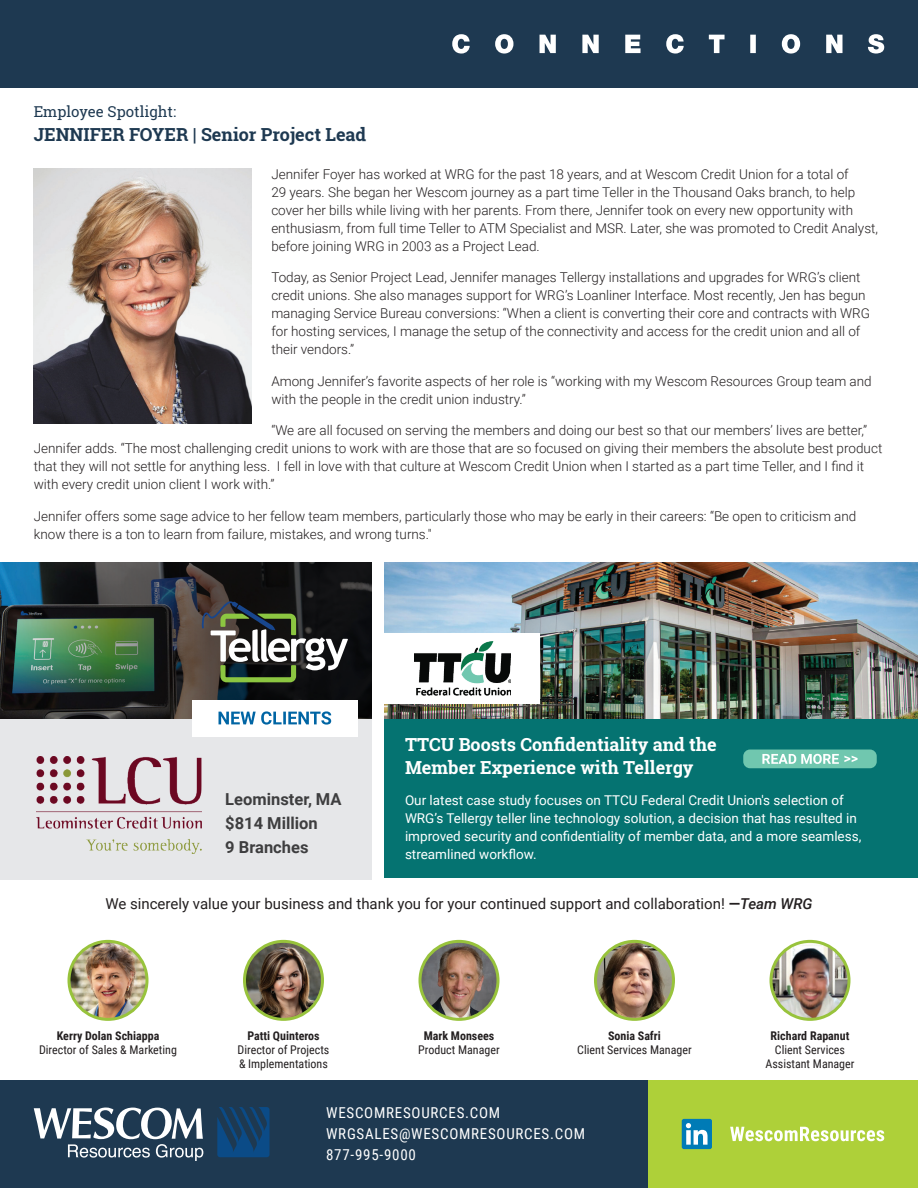
<style>
.page{position:relative;width:918px;height:1188px;background:#fff}
.page>*{position:absolute;margin:0;border:0;box-sizing:border-box;transform-origin:0 0}
.t1{font:700 18px/22.5px "Roboto Slab";color:#fff}
.t2{font:700 18px "Roboto Slab";color:#1e3951}
.t3{font:700 16.5px/24px "Roboto";color:#3e3e3f}
.t4{font:15px "Roboto";color:#231f20}
.t5{font:15px/21px "Roboto Condensed";letter-spacing:.05em;color:#fff}
.t6{font:15px "Roboto Slab";color:#1e3951}
.t7{font:300 13.5px/18px "Roboto";color:#231f20}
.t8{font:13.5px/18px "Roboto";color:#fff}
.t9{font:12px/13.5px "Roboto Condensed";color:#231f20}
.t10{font:700 12px "Roboto Condensed";color:#231f20}
.s1{font-weight:700}
.s2{font-weight:500;font-style:italic}
</style>
<div class="page">
<div style="left:0;top:718px;width:371px;height:162px;background:#e6e7e9"></div>
<div style="left:0;top:1080px;width:918px;height:108px;background:#1e3951"></div>
<div style="left:648px;top:1080px;width:270px;height:108px;background:#aed039"></div>
<div style="left:682px;top:1119px;width:30px;height:30px;background:#007bb6;border-radius:2px"></div>
<svg style="left:686px;top:1123px;width:22px;height:22px"></svg>
<svg style="left:730px;top:1127px;width:154px;height:14px"></svg>
<svg style="left:34px;top:1108px;width:169px;height:53px"></svg>
<svg style="left:217px;top:1107px;width:53px;height:50px"></svg>
<div style="left:0;top:0;width:918px;height:88px;background:#1e3951"></div>
<svg style="left:452px;top:34px;width:432px;height:20px"></svg>
<img style="left:69px;top:941px;width:78px;height:78px;border-radius:39px">
<div style="left:68px;top:940px;width:80px;height:81px;border:3px solid #98c33c;border-radius:50%"></div>
<img style="left:244px;top:941px;width:78px;height:78px;border-radius:39px">
<div style="left:243px;top:940px;width:81px;height:81px;border:3px solid #98c33c;border-radius:50%"></div>
<img style="left:420px;top:942px;width:78px;height:77px">
<div style="left:418px;top:940px;width:82px;height:81px;border:3px solid #98c33c;border-radius:50%"></div>
<img style="left:596px;top:941px;width:77px;height:77px">
<div style="left:594px;top:940px;width:81px;height:81px;border:3px solid #98c33c;border-radius:50%"></div>
<img style="left:771px;top:941px;width:78px;height:78px;border-radius:39px">
<div style="left:770px;top:940px;width:80px;height:81px;border:3px solid #98c33c;border-radius:50%"></div>
<img style="left:0;top:563px;width:371px;height:155px">
<div style="left:385px;top:565px;width:533px;height:313px;background:#057371"></div>
<img style="left:34px;top:169px;width:217px;height:254px">
<img style="left:385px;top:563px;width:533px;height:155px">
<div style="left:385px;top:633px;width:155px;height:71px;background:#fff"></div>
<img style="left:414px;top:642px;width:97px;height:54px">
<div style="left:743px;top:750px;width:134px;height:18px;background:#70c7af;border-radius:7px"></div>
<svg style="left:762px;top:754px;width:96px;height:10px"></svg>
<img style="left:36px;top:756px;width:166px;height:97px">
<svg style="left:202px;top:600px;width:146px;height:82px;background:#4d5048"></svg>
<div style="left:192px;top:700px;width:166px;height:36px;background:#fff"></div>
<svg style="left:219px;top:711px;width:112px;height:14px"></svg>
<p class="t6" style="left:34px;top:101px;width:144px">Employee Spotlight:</p>
<h1 class="t2" style="left:34px;top:122px;width:334px">JENNIFER FOYER | Senior Project Lead</h1>
<p class="t7" style="left:271px;top:165px;width:608px">Jennifer Foyer has worked at WRG for the past 18 years, and at Wescom Credit Union for a total of<br>29 years. She began her Wescom journey as a part time Teller in the Thousand Oaks branch, to help cover her bills while living with her parents. From there, Jennifer took on every new opportunity with enthusiasm, from full time Teller to ATM Specialist and MSR. Later, she was promoted to Credit Analyst, before joining WRG in 2003 as a Project Lead.</p>
<p class="t7" style="left:271px;top:268px;width:600px">Today, as Senior Project Lead, Jennifer manages Tellergy installations and upgrades for WRG’s client credit unions. She also manages support for WRG’s Loanliner Interface. Most recently, Jen has begun managing Service Bureau conversions: “When a client is converting their core and contracts with WRG for hosting services, I manage the setup of the connectivity and access for the credit union and all of their vendors.”</p>
<p class="t7" style="left:271px;top:372px;width:602px">Among Jennifer’s favorite aspects of her role is “working with my Wescom Resources Group team and with the people in the credit union industry.”</p>
<p class="t7" style="left:34px;top:421px;width:850px;text-indent:238px">“We are all focused on serving the members and doing our best so that our members’ lives are better,” Jennifer adds. “The most challenging credit unions to work with are those that are so focused on giving their members the absolute best product that they will not settle for anything less. I fell in love with that culture at Wescom Credit Union when I started as a part time Teller, and I find it with every credit union client I work with.”</p>
<p class="t7" style="left:34px;top:507px;width:824px">Jennifer offers some sage advice to her fellow team members, particularly those who may be early in their careers: “Be open to criticism and know there is a ton to learn from failure, mistakes, and wrong turns."</p>
<p class="t3" style="left:225px;top:787px;width:118px">Leominster, MA $814 Million<br>9 Branches</p>
<h1 class="t1" style="left:405px;top:733px;width:313px">TTCU Boosts Confidentiality and the<br>Member Experience with Tellergy</h1>
<p class="t8" style="left:405px;top:791px;width:458px">Our latest case study focuses on TTCU Federal Credit Union's selection of WRG’s Tellergy teller line technology solution, a decision that has resulted in improved security and confidentiality of member data, and a more seamless, streamlined workflow.</p>
<p class="t4" style="left:105px;top:893px;width:709px">We sincerely value your business and thank you for your continued support and collaboration! <span class="s1">—</span><span class="s2">Team WRG</span></p>
<p class="t10" style="left:57px;top:1027px;width:104px">Kerry Dolan Schiappa</p>
<p class="t9" style="left:39px;top:1043px;width:139px">Director of Sales &amp; Marketing</p>
<p class="t10" style="left:247px;top:1027px;width:74px">Patti Quinteros</p>
<p class="t9" style="left:238px;top:1043px;width:93px">Director of Projects &amp; Implementations</p>
<p class="t10" style="left:424px;top:1027px;width:72px">Mark Monsees</p>
<p class="t9" style="left:418px;top:1043px;width:83px">Product Manager</p>
<p class="t10" style="left:608px;top:1027px;width:54px">Sonia Safri</p>
<p class="t9" style="left:577px;top:1043px;width:116px">Client Services Manager</p>
<p class="t5" style="left:326px;top:1102px;width:260px">WESCOMRESOURCES.COM<br>WRGSALES@WESCOMRESOURCES.COM<br>877-995-9000</p>
<p class="t10" style="left:771px;top:1027px;width:80px">Richard Rapanut</p>
<p class="t9" style="left:765px;top:1042px;width:91px;line-height:14.4px;text-align:center">Client Services<br>Assistant Manager</p>
</div>
